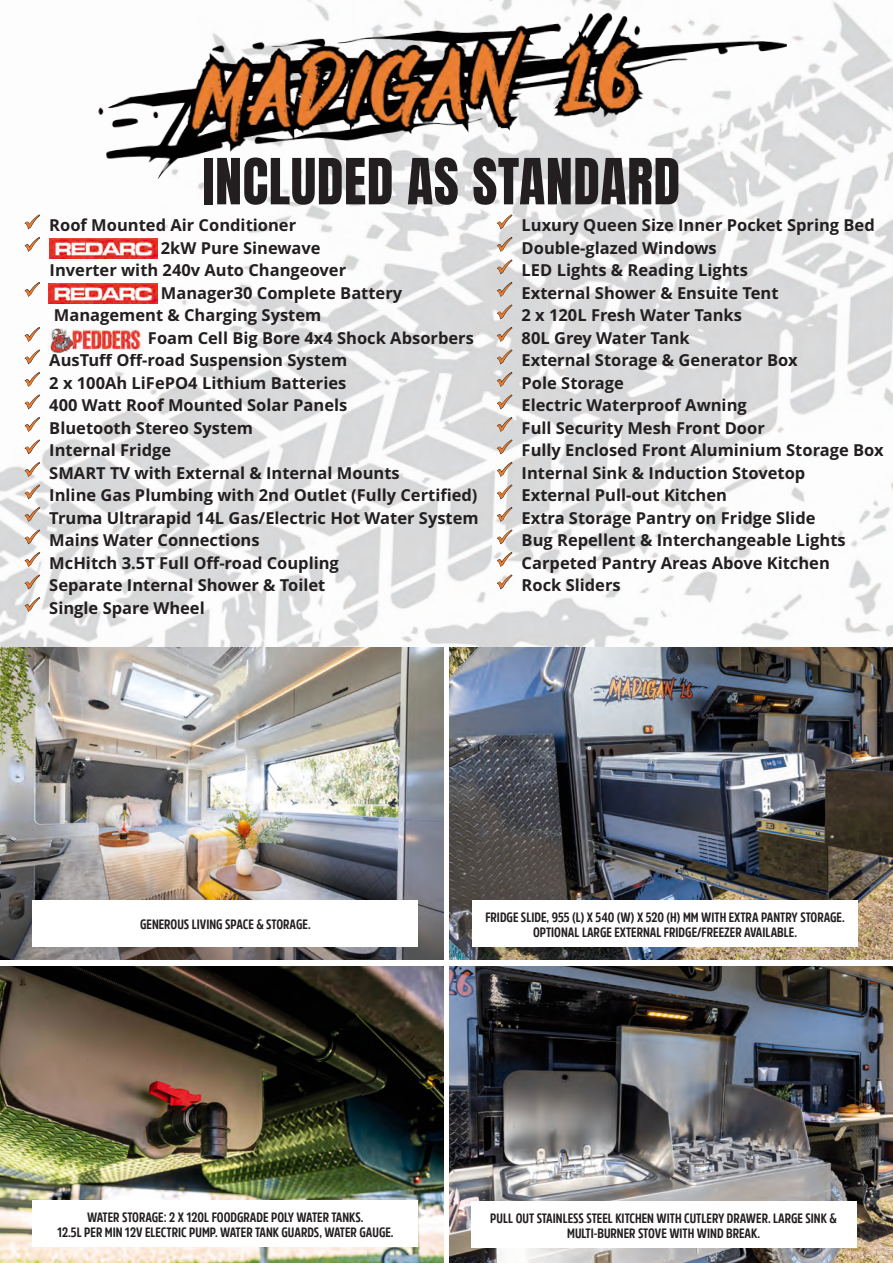
<style>
.page{position:relative;width:893px;height:1263px;background:#fff}
.page>*{position:absolute;margin:0;border:0;box-sizing:border-box;transform-origin:0 0}
.t1{font:54px "Anton";letter-spacing:.01em;color:#231f20}
.Standard_Inclusions{font:700 16.5px/22.5px "Open Sans";color:#231f20}
.Photo_Captions{font:700 13.5px "Amsi Pro Cond";color:#231f20}
.s1{color:#ee7825}
</style>
<div class="page">
<img style="left:0;top:1px;width:893px;height:668px">
<img style="left:73px;top:0;width:719px;height:187px">
<svg style="left:25px;top:214px;width:15px;height:15px"></svg>
<svg style="left:25px;top:349px;width:15px;height:15px"></svg>
<svg style="left:25px;top:372px;width:15px;height:15px"></svg>
<svg style="left:25px;top:394px;width:15px;height:15px"></svg>
<svg style="left:25px;top:417px;width:15px;height:15px"></svg>
<svg style="left:25px;top:439px;width:15px;height:15px"></svg>
<svg style="left:25px;top:462px;width:15px;height:15px"></svg>
<svg style="left:25px;top:484px;width:15px;height:15px"></svg>
<svg style="left:25px;top:507px;width:15px;height:15px"></svg>
<svg style="left:25px;top:529px;width:15px;height:15px"></svg>
<svg style="left:25px;top:552px;width:15px;height:15px"></svg>
<svg style="left:25px;top:574px;width:15px;height:15px"></svg>
<svg style="left:25px;top:597px;width:15px;height:15px"></svg>
<svg style="left:497px;top:214px;width:16px;height:15px"></svg>
<svg style="left:497px;top:237px;width:16px;height:15px"></svg>
<svg style="left:497px;top:259px;width:16px;height:15px"></svg>
<svg style="left:497px;top:282px;width:16px;height:15px"></svg>
<svg style="left:497px;top:304px;width:16px;height:15px"></svg>
<svg style="left:497px;top:327px;width:16px;height:15px"></svg>
<svg style="left:497px;top:349px;width:16px;height:15px"></svg>
<svg style="left:497px;top:372px;width:16px;height:15px"></svg>
<svg style="left:497px;top:394px;width:16px;height:15px"></svg>
<svg style="left:497px;top:417px;width:16px;height:15px"></svg>
<svg style="left:497px;top:439px;width:16px;height:15px"></svg>
<svg style="left:497px;top:462px;width:16px;height:15px"></svg>
<svg style="left:497px;top:484px;width:16px;height:15px"></svg>
<svg style="left:497px;top:507px;width:16px;height:15px"></svg>
<svg style="left:497px;top:529px;width:16px;height:15px"></svg>
<svg style="left:497px;top:552px;width:16px;height:15px"></svg>
<svg style="left:497px;top:574px;width:16px;height:15px"></svg>
<img style="left:0;top:648px;width:443px;height:312px">
<img style="left:450px;top:648px;width:443px;height:312px">
<img style="left:450px;top:966px;width:443px;height:297px">
<img style="left:0;top:966px;width:443px;height:297px">
<div style="left:33px;top:900px;width:385px;height:47px;background:#fff"></div>
<div style="left:472px;top:900px;width:386px;height:47px;background:#fff"></div>
<div style="left:471px;top:1201px;width:385px;height:47px;background:#fff"></div>
<div style="left:33px;top:1200px;width:385px;height:46px;background:#fff"></div>
<img style="left:49px;top:238px;width:109px;height:21px">
<img style="left:49px;top:283px;width:108px;height:21px">
<img style="left:49px;top:328px;width:94px;height:25px">
<svg style="left:25px;top:237px;width:15px;height:15px"></svg>
<svg style="left:25px;top:282px;width:15px;height:15px"></svg>
<svg style="left:25px;top:327px;width:15px;height:15px"></svg>
<h1 class="t1" style="left:202px;top:154px;width:479px">INCLUDED AS STANDARD</h1>
<p class="Standard_Inclusions" style="left:24px;top:213px;width:274px"><span class="s1">✓</span> Roof Mounted Air Conditioner</p>
<p class="Standard_Inclusions" style="left:50px;top:236px;width:298px;text-indent:111px">2kW Pure Sinewave<br>Inverter with 240v Auto Changeover</p>
<p class="Standard_Inclusions" style="left:54px;top:281px;width:350px;text-indent:107px">Manager30 Complete Battery<br>Management &amp; Charging System</p>
<p class="Standard_Inclusions" style="left:148px;top:326px;width:327px">Foam Cell Big Bore 4x4 Shock Absorbers</p>
<p class="Standard_Inclusions" style="left:24px;top:348px;width:325px"><span class="s1">✓</span> AusTuff Off-road Suspension System</p>
<p class="Standard_Inclusions" style="left:24px;top:371px;width:324px"><span class="s1">✓</span> 2 x 100Ah LiFePO4 Lithium Batteries</p>
<p class="Standard_Inclusions" style="left:24px;top:393px;width:325px"><span class="s1">✓</span> 400 Watt Roof Mounted Solar Panels</p>
<p class="Standard_Inclusions" style="left:24px;top:416px;width:231px"><span class="s1">✓</span> Bluetooth Stereo System</p>
<p class="Standard_Inclusions" style="left:24px;top:438px;width:149px"><span class="s1">✓</span> Internal Fridge</p>
<p class="Standard_Inclusions" style="left:24px;top:461px;width:377px"><span class="s1">✓</span> SMART TV with External &amp; Internal Mounts</p>
<p class="Standard_Inclusions" style="left:24px;top:483px;width:455px"><span class="s1">✓</span> Inline Gas Plumbing with 2nd Outlet (Fully Certified)</p>
<p class="Standard_Inclusions" style="left:24px;top:506px;width:456px"><span class="s1">✓</span> Truma Ultrarapid 14L Gas/Electric Hot Water System</p>
<p class="Standard_Inclusions" style="left:24px;top:528px;width:237px"><span class="s1">✓</span> Mains Water Connections</p>
<p class="Standard_Inclusions" style="left:24px;top:551px;width:317px"><span class="s1">✓</span> McHitch 3.5T Full Off-road Coupling</p>
<p class="Standard_Inclusions" style="left:24px;top:573px;width:303px"><span class="s1">✓</span> Separate Internal Shower &amp; Toilet</p>
<p class="Standard_Inclusions" style="left:24px;top:596px;width:182px"><span class="s1">✓</span> Single Spare Wheel</p>
<p class="Standard_Inclusions" style="left:496px;top:213px;width:380px"><span class="s1">✓</span> Luxury Queen Size Inner Pocket Spring Bed</p>
<p class="Standard_Inclusions" style="left:496px;top:236px;width:222px"><span class="s1">✓</span> Double-glazed Windows</p>
<p class="Standard_Inclusions" style="left:496px;top:258px;width:253px"><span class="s1">✓</span> LED Lights &amp; Reading Lights</p>
<p class="Standard_Inclusions" style="left:496px;top:281px;width:284px"><span class="s1">✓</span> External Shower &amp; Ensuite Tent</p>
<p class="Standard_Inclusions" style="left:496px;top:303px;width:247px"><span class="s1">✓</span> 2 x 120L Fresh Water Tanks</p>
<p class="Standard_Inclusions" style="left:496px;top:326px;width:195px"><span class="s1">✓</span> 80L Grey Water Tank</p>
<p class="Standard_Inclusions" style="left:496px;top:348px;width:303px"><span class="s1">✓</span> External Storage &amp; Generator Box</p>
<p class="Standard_Inclusions" style="left:496px;top:371px;width:129px"><span class="s1">✓</span> Pole Storage</p>
<p class="Standard_Inclusions" style="left:496px;top:393px;width:252px"><span class="s1">✓</span> Electric Waterproof Awning</p>
<p class="Standard_Inclusions" style="left:496px;top:416px;width:270px"><span class="s1">✓</span> Full Security Mesh Front Door</p>
<p class="Standard_Inclusions" style="left:496px;top:438px;width:389px"><span class="s1">✓</span> Fully Enclosed Front Aluminium Storage Box</p>
<p class="Standard_Inclusions" style="left:496px;top:461px;width:311px"><span class="s1">✓</span> Internal Sink &amp; Induction Stovetop</p>
<p class="Standard_Inclusions" style="left:496px;top:483px;width:232px"><span class="s1">✓</span> External Pull-out Kitchen</p>
<p class="Standard_Inclusions" style="left:496px;top:506px;width:321px"><span class="s1">✓</span> Extra Storage Pantry on Fridge Slide</p>
<p class="Standard_Inclusions" style="left:496px;top:528px;width:351px"><span class="s1">✓</span> Bug Repellent &amp; Interchangeable Lights</p>
<p class="Standard_Inclusions" style="left:496px;top:551px;width:335px"><span class="s1">✓</span> Carpeted Pantry Areas Above Kitchen</p>
<p class="Standard_Inclusions" style="left:496px;top:573px;width:126px"><span class="s1">✓</span> Rock Sliders</p>
<p class="Photo_Captions" style="left:140px;top:915px;width:172px">GENEROUS LIVING SPACE &amp; STORAGE.</p>
<p class="Photo_Captions" style="left:485px;top:908px;width:361px">FRIDGE SLIDE, 955 (L) X 540 (W) X 520 (H) MM WITH EXTRA PANTRY STORAGE.</p>
<p class="Photo_Captions" style="left:533px;top:923px;width:265px">OPTIONAL LARGE EXTERNAL FRIDGE/FREEZER AVAILABLE.</p>
<p class="Photo_Captions" style="left:87px;top:1207px;width:278px">WATER STORAGE: 2 X 120L FOODGRADE POLY WATER TANKS.</p>
<p class="Photo_Captions" style="left:57px;top:1222px;width:338px">12.5L PER MIN 12V ELECTRIC PUMP. WATER TANK GUARDS, WATER GAUGE.</p>
<p class="Photo_Captions" style="left:490px;top:1209px;width:348px">PULL OUT STAINLESS STEEL KITCHEN WITH CUTLERY DRAWER. LARGE SINK &amp;</p>
<p class="Photo_Captions" style="left:567px;top:1224px;width:194px">MULTI-BURNER STOVE WITH WIND BREAK.</p>
</div>
